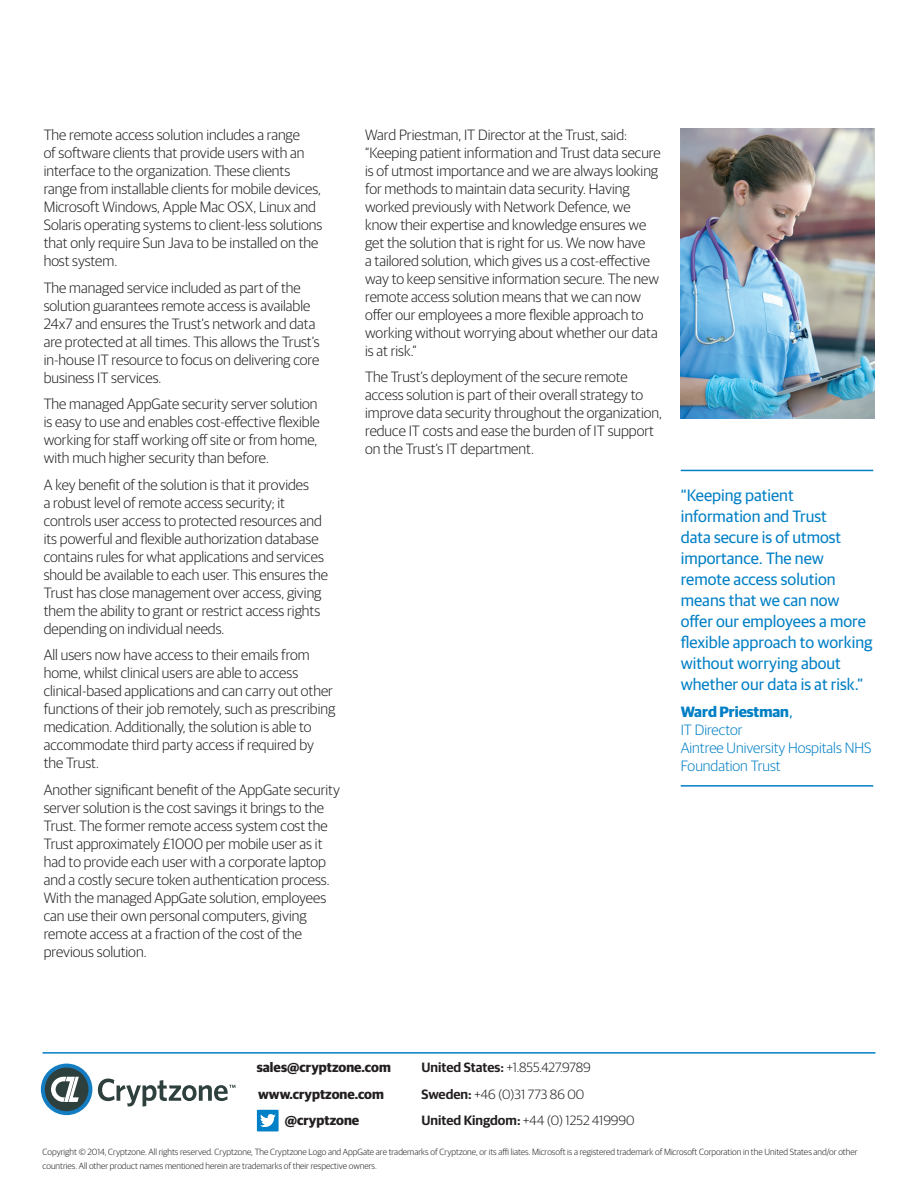
<style>
.page{position:relative;width:918px;height:1188px;background:#fff}
.page>*{position:absolute;margin:0;border:0;box-sizing:border-box;transform-origin:0 0}
.t1{font:16.5px/21px "Guardian Sans";color:#007fc5}
.t2{font:300 15px/18px "Guardian Sans";color:#231f20}
.t3{font:300 15px/18px "Guardian Sans";color:#007fc5}
.t4{font:700 15px "Guardian Sans";color:#007fc5}
.t5{font:300 13.5px "Guardian Sans";letter-spacing:-.005em;color:#231f20}
.t6{font:700 13.5px "Guardian Sans";color:#231f20}
.t7{font:300 9px/13.5px "Guardian Sans";color:#231f20}
.s1{font-weight:400}
.s2{font-weight:600}
</style>
<div class="page">
<hr style="left:43px;top:1052px;width:832px;height:2px;background:#007fc5">
<svg style="left:41px;top:1064px;width:51px;height:51px"></svg>
<div style="left:45px;top:1068px;width:43px;height:43px;background:#2e403e;border-radius:50%"></div>
<svg style="left:51px;top:1077px;width:28px;height:25px"></svg>
<svg style="left:98px;top:1079px;width:138px;height:28px"></svg>
<div style="left:257px;top:1110px;width:22px;height:21px;background:#0080c6"></div>
<svg style="left:260px;top:1114px;width:16px;height:14px"></svg>
<hr style="left:681px;top:470px;width:192px;height:1px;background:#007fc5">
<hr style="left:681px;top:785px;width:192px;height:2px;background:#007fc5">
<img style="left:681px;top:128px;width:193px;height:290px">
<p class="t2" style="left:44px;top:125px;width:280px">The remote access solution includes a range<br>of software clients that provide users with an interface to the organization. These clients range from installable clients for mobile devices, Microsoft Windows, Apple Mac OSX, Linux and Solaris operating systems to client-less solutions that only require Sun Java to be installed on the host system.</p>
<p class="t2" style="left:44px;top:278px;width:278px">The managed service included as part of the solution guarantees remote access is available 24x7 and ensures the Trust’s network and data are protected at all times. This allows the Trust’s in-house IT resource to focus on delivering core business IT services.</p>
<p class="t2" style="left:44px;top:394px;width:277px">The managed AppGate security server solution is easy to use and enables cost-effective flexible working for staff working off site or from home, with much higher security than before.</p>
<p class="t2" style="left:44px;top:475px;width:286px">A key benefit of the solution is that it provides<br>a robust level of remote access security; it controls user access to protected resources and its powerful and flexible authorization database contains rules for what applications and services should be available to each user. This ensures the Trust has close management over access, giving them the ability to grant or restrict access rights depending on individual needs.</p>
<p class="t2" style="left:44px;top:645px;width:293px">All users now have access to their emails from home, whilst clinical users are able to access clinical-based applications and can carry out other functions of their job remotely, such as prescribing medication. Additionally, the solution is able to accommodate third party access if required by the Trust.</p>
<p class="t2" style="left:44px;top:780px;width:298px">Another significant benefit of the AppGate security server solution is the cost savings it brings to the Trust. The former remote access system cost the Trust approximately £1000 per mobile user as it had to provide each user with a corporate laptop and a costly secure token authentication process.<br>With the managed AppGate solution, employees can use their own personal computers, giving remote access at a fraction of the cost of the previous solution.</p>
<p class="t2" style="left:365px;top:125px;width:297px">Ward Priestman, IT Director at the Trust, said: “Keeping patient information and Trust data secure is of utmost importance and we are always looking for methods to maintain data security. Having worked previously with Network Defence, we know their expertise and knowledge ensures we get the solution that is right for us. We now have<br>a tailored solution, which gives us a cost-effective way to keep sensitive information secure. The new remote access solution means that we can now offer our employees a more flexible approach to working without worrying about whether our data is at risk.”</p>
<p class="t2" style="left:365px;top:367px;width:298px">The Trust’s deployment of the secure remote access solution is part of their overall strategy to improve data security throughout the organization, reduce IT costs and ease the burden of IT support on the Trust’s IT department.</p>
<p class="t1" style="left:681px;top:484px;width:193px">“Keeping patient information and Trust<br>data secure is of utmost importance. The new remote access solution means that we can now offer our employees a more flexible approach to working without worrying about whether our data is at risk.”</p>
<p class="t4" style="left:681px;top:700px;width:114px">Ward Priestman<span class="s1">,</span></p>
<p class="t3" style="left:681px;top:719px;width:63px">IT Director</p>
<p class="t3" style="left:681px;top:737px;width:192px">Aintree University Hospitals NHS<br>Foundation Trust</p>
<p class="t5" style="left:422px;top:1058px;width:171px"><span class="s2">United States:</span> +1.855.427.9789</p>
<p class="t5" style="left:422px;top:1085px;width:164px"><span class="s2">Sweden:</span> +46 (0)31 773 86 00</p>
<p class="t5" style="left:422px;top:1111px;width:214px"><span class="s2">United Kingdom:</span> +44 (0) 1252 419990</p>
<p class="t7" style="left:43px;top:1145px;width:817px">Copyright © 2014, Cryptzone. All rights reserved. Cryptzone, The Cryptzone Logo and AppGate are trademarks of Cryptzone, or its affi liates. Microsoft is a registered trademark of Microsoft Corporation in the United States and/or other countries. All other product names mentioned herein are trademarks of their respective owners.</p>
<p class="t6" style="left:257px;top:1058px;width:136px">sales@cryptzone.com</p>
<p class="t6" style="left:258px;top:1084px;width:127px">www.cryptzone.com</p>
<p class="t6" style="left:285px;top:1110px;width:76px">@cryptzone</p>
</div>
